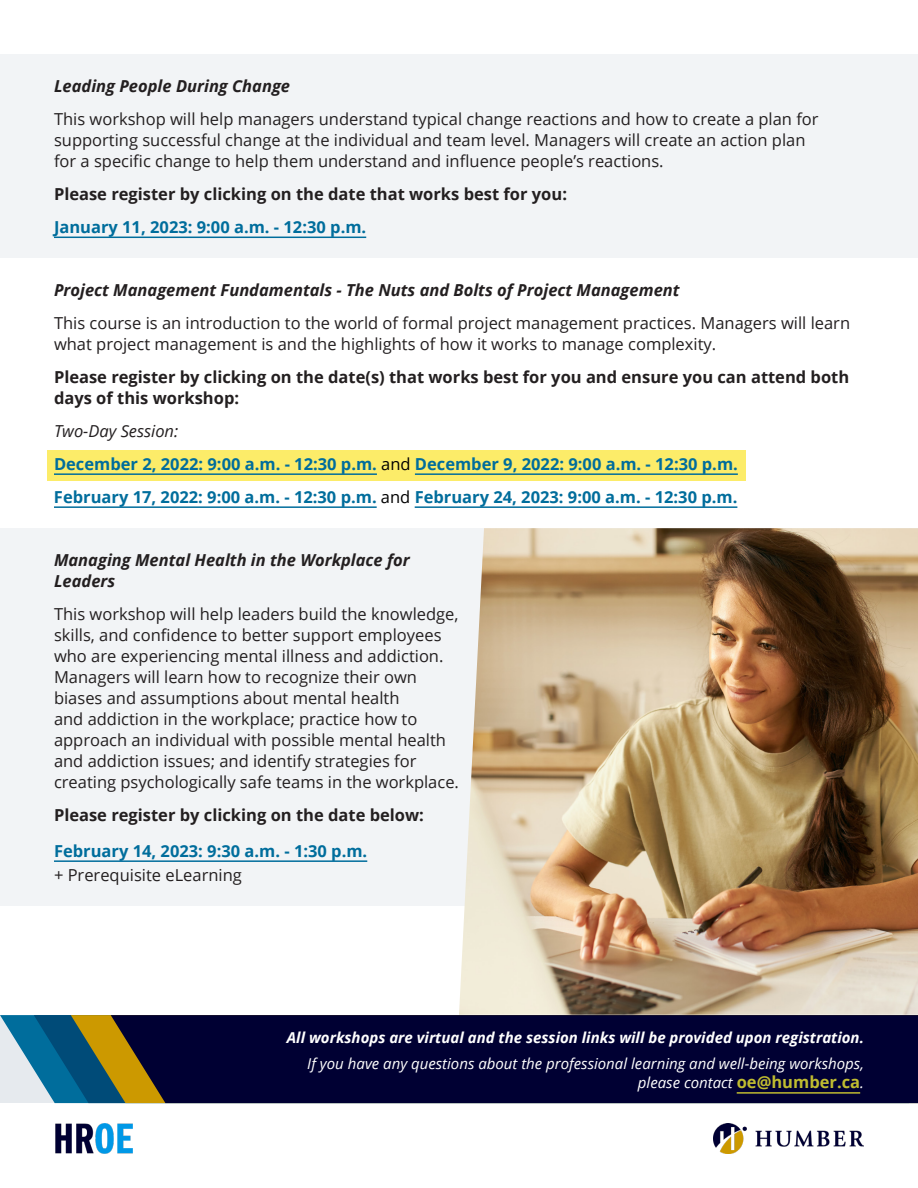
<style>
.page{position:relative;width:918px;height:1188px;background:#fff}
.page>*{position:absolute;margin:0;border:0;box-sizing:border-box;transform-origin:0 0}
.t1{font:16.5px/21px "Open Sans";color:#231f20}
.t2{font:700 16.5px/33px "Open Sans";color:#231f20}
.t3{font:700 16.5px/24px "Open Sans";color:#006d9c}
.t4{font:italic 700 16.5px/21px "Open Sans";color:#231f20}
.t5{font:italic 16.5px "Open Sans";color:#231f20}
.t6{font:italic 15px/19.8px "Open Sans";color:#fff;text-align:right}
.t7{font:italic 700 15px "Open Sans";color:#fff}
.s1{color:#006d9c}
.s2{font-weight:400;color:#000}
.s3{font-weight:400;color:#231f20}
.s4{font-weight:700;font-style:normal;font-size:16.5px;color:#c0bc30}
</style>
<div class="page">
<div style="left:0;top:54px;width:918px;height:204px;background:#f2f4f6"></div>
<img style="left:55px;top:1124px;width:77px;height:29px">
<img style="left:714px;top:1123px;width:150px;height:30px">
<hr style="left:54px;top:237px;width:312px;height:1px;background:#006d9c">
<div style="left:0;top:528px;width:918px;height:378px;background:#f2f4f6"></div>
<hr style="left:54px;top:860px;width:313px;height:2px;background:#006d9c">
<div style="left:47px;top:450px;width:698px;height:31px;background:#fcec69"></div>
<hr style="left:54px;top:473px;width:323px;height:2px;background:#006d9c">
<hr style="left:415px;top:473px;width:323px;height:2px;background:#006d9c">
<hr style="left:54px;top:506px;width:323px;height:2px;background:#006d9c">
<hr style="left:415px;top:506px;width:322px;height:2px;background:#006d9c">
<svg style="left:0;top:1015px;width:34px;height:88px;background:#9ec3d4"></svg>
<svg style="left:34px;top:1015px;width:37px;height:88px;background:#186e98"></svg>
<svg style="left:71px;top:1015px;width:40px;height:88px;background:#4b6a4e"></svg>
<div style="left:111px;top:1015px;width:807px;height:88px;background:#003"></div>
<hr style="left:737px;top:1092px;width:123px;height:2px;background:#c0bc30">
<img style="left:459px;top:528px;width:459px;height:487px">
<h3 class="t4" style="left:54px;top:75px;width:238px">Leading People During Change</h3>
<p class="t1" style="left:54px;top:108px;width:766px">This workshop will help managers understand typical change reactions and how to create a plan for supporting successful change at the individual and team level. Managers will create an action plan for a specific change to help them understand and influence people’s reactions.</p>
<p class="t2" style="left:54px;top:177px;width:515px">Please register by clicking on the date that works best for you:<br><span class="s1">January 11, 2023: 9:00 a.m. - 12:30 p.m.</span></p>
<h3 class="t4" style="left:54px;top:279px;width:627px">Project Management Fundamentals - The Nuts and Bolts of Project Management</h3>
<p class="t1" style="left:54px;top:312px;width:798px">This course is an introduction to the world of formal project management practices. Managers will learn what project management is and the highlights of how it works to manage complexity.</p>
<p class="t2" style="left:54px;top:366px;width:797px;line-height:21px">Please register by clicking on the date(s) that works best for you and ensure you can attend both days of this workshop:</p>
<p class="t5" style="left:54px;top:419px;width:126px">Two-Day Session:</p>
<p class="t3" style="left:54px;top:451px;width:685px">December 2, 2022: 9:00 a.m. - 12:30 p.m. <span class="s2">and</span> December 9, 2022: 9:00 a.m. - 12:30 p.m.</p>
<p class="t3" style="left:54px;top:484px;width:685px">February 17, 2022: 9:00 a.m. - 12:30 p.m. <span class="s2">and</span> February 24, 2023: 9:00 a.m. - 12:30 p.m.</p>
<h3 class="t4" style="left:54px;top:549px;width:357px">Managing Mental Health in the Workplace for<br>Leaders</h3>
<p class="t1" style="left:54px;top:603px;width:407px">This workshop will help leaders build the knowledge, skills, and confidence to better support employees who are experiencing mental illness and addiction.<br>Managers will learn how to recognize their own biases and assumptions about mental health<br>and addiction in the workplace; practice how to approach an individual with possible mental health and addiction issues; and identify strategies for creating psychologically safe teams in the workplace.</p>
<p class="t2" style="left:54px;top:798px;width:371px">Please register by clicking on the date below:</p>
<p class="t3" style="left:54px;top:838px;width:315px">February 14, 2023: 9:30 a.m. - 1:30 p.m. <span class="s3">+ Prerequisite eLearning</span></p>
<h4 class="t7" style="left:287px;top:1027px;width:579px">All workshops are virtual and the session links will be provided upon registration.</h4>
<p class="t6" style="left:307px;top:1053px;width:558px">If you have any questions about the professional learning and well-being workshops, please contact <span class="s4">oe@humber.ca</span>.</p>
</div>
